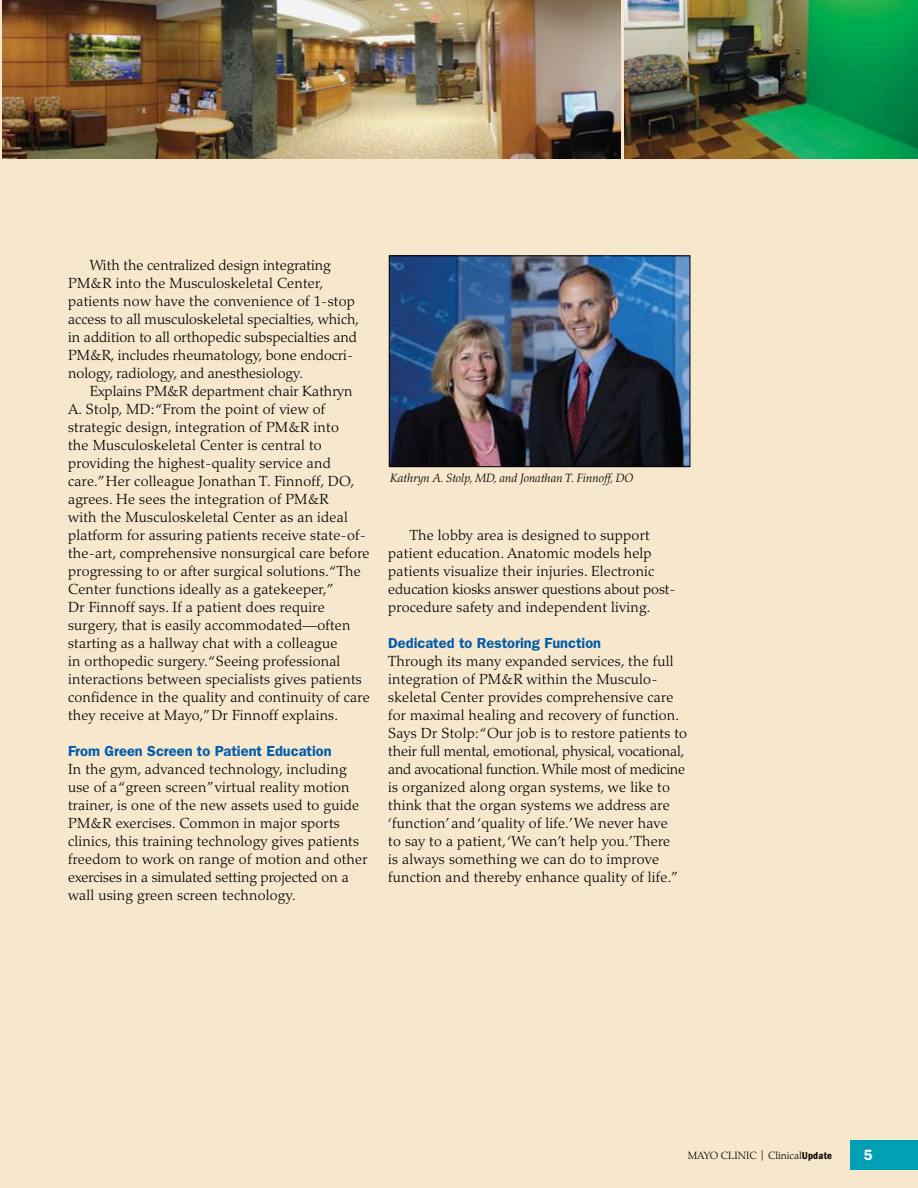
<style>
.page{position:relative;width:918px;height:1188px;background:#fff}
.page>*{position:absolute;margin:0;border:0;box-sizing:border-box;transform-origin:0 0}
.t1{font:600 15px "ITC Franklin Gothic Std";color:#fff}
.t2{font:300 14.7px/18px "Palatino LT Std";letter-spacing:.015em;color:#000}
.t3{font:600 14.7px "ITC Franklin Gothic Std";color:#005cab}
.t4{font:italic 300 12px "Palatino LT Std";color:#000}
.t5{font:300 10.5px "Palatino LT Std";color:#000}
.s1{font-weight:400}
.s2{font-family:"ITC Franklin Gothic Std Dm Cd";font-weight:400}
</style>
<div class="page">
<hr style="left:0;top:0;width:1px;height:1188px;background:#f7e7cc">
<div style="left:1px;top:0;width:917px;height:1188px;background:#f7e7cc"></div>
<img style="left:3px;top:0;width:617px;height:159px">
<img style="left:624px;top:0;width:294px;height:159px">
<img style="left:391px;top:257px;width:297px;height:208px">
<div style="left:389px;top:255px;width:301px;height:212px;border:1px solid #000"></div>
<div style="left:850px;top:1140px;width:68px;height:30px;background:#009fb4"></div>
<p class="t2" style="left:68px;top:256px;width:293px;text-indent:22px">With the centralized design integrating PM&amp;R into the Musculoskeletal Center, patients now have the convenience of 1-stop access to all musculoskeletal specialties, which, in addition to all orthopedic subspecialties and PM&amp;R, includes rheumatology, bone endocri&shy;nology, radiology, and anesthesiology.</p>
<p class="t2" style="left:68px;top:382px;width:303px;text-indent:22px">Explains PM&amp;R department chair Kathryn A. Stolp, MD: “From the point of view of strategic design, integration of PM&amp;R into<br>the Musculoskeletal Center is central to providing the highest-quality service and care.” Her colleague Jonathan T. Finnoff, DO, agrees. He sees the integration of PM&amp;R<br>with the Musculoskeletal Center as an ideal platform for assuring patients receive state-of&shy;the-art, comprehensive nonsurgical care before progressing to or after surgical solutions. “The Center functions ideally as a gatekeeper,”<br>Dr Finnoff says. If a patient does require surgery, that is easily accommodated—often starting as a hallway chat with a colleague<br>in orthopedic surgery. “Seeing professional interactions between specialists gives patients confidence in the quality and continuity of care they receive at Mayo,” Dr Finnoff explains.</p>
<p class="t3" style="left:68px;top:742px;width:265px">From Green Screen to Patient Education</p>
<p class="t2" style="left:68px;top:760px;width:301px">In the gym, advanced technology, including use of a “green screen” virtual reality motion trainer, is one of the new assets used to guide PM&amp;R exercises. Common in major sports clinics, this training technology gives patients freedom to work on range of motion and other exercises in a simulated setting projected on a wall using green screen technology.</p>
<p class="t4" style="left:390px;top:471px;width:245px">Kathryn A. Stolp, MD, and Jonathan T. Finnoff, DO</p>
<p class="t2" style="left:388px;top:526px;width:289px;text-indent:22px">The lobby area is designed to support patient education. Anatomic models help patients visualize their injuries. Electronic education kiosks answer questions about post&shy;procedure safety and independent living.</p>
<p class="t3" style="left:388px;top:634px;width:214px">Dedicated to Restoring Function</p>
<p class="t2" style="left:388px;top:652px;width:300px">Through its many expanded services, the full integration of PM&amp;R within the Musculo&shy;skeletal Center provides comprehensive care for maximal healing and recovery of function.<br>Says Dr Stolp: “Our job is to restore patients to their full mental, emotional, physical, vocational, and avocational function. While most of medicine is organized along organ systems, we like to think that the organ systems we address are ‘function’ and ‘quality of life.’ We never have<br>to say to a patient, ‘We can’t help you.’There<br>is always something we can do to improve function and thereby enhance quality of life.”</p>
<p class="t5" style="left:688px;top:1149px;width:146px">MAYO CLINIC <span class="s1">|</span> Clinical<span class="s2">Update</span></p>
<p class="t1" style="left:864px;top:1146px;width:10px">5</p>
</div>
